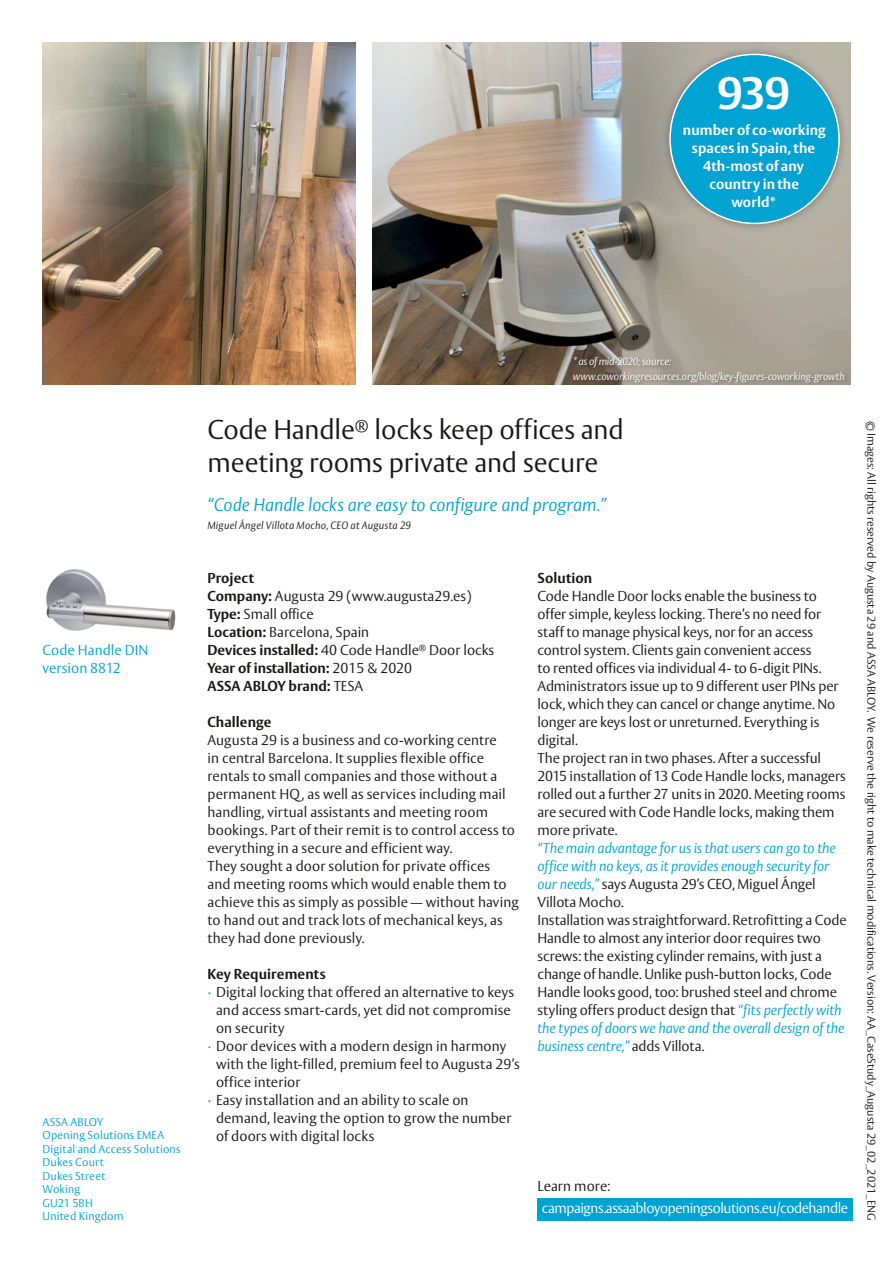
<style>
.page{position:relative;width:893px;height:1263px;background:#fff}
.page>*{position:absolute;margin:0;border:0;box-sizing:border-box;transform-origin:0 0}
.t1{font:700 45px "ASSA Vesta";color:#fff}
.t2{font:300 27px/33px "ASSA Vesta";letter-spacing:-.005em;color:#181716}
.t3{font:italic 300 18px "ASSA Vesta";letter-spacing:-.01em;color:#00a3d1}
.t4{font:300 14.25px/18px "ASSA Vesta";color:#181716}
.t5{font:700 14.25px/18px "ASSA Vesta";letter-spacing:.01em;color:#fff;text-align:center}
.t6{font:300 14.25px "ASSA Vesta";letter-spacing:-.03em;color:#fff}
.t7{font:700 14.25px "ASSA Vesta";letter-spacing:.01em;color:#181716}
.t8{font:300 14.25px/18px "ASSA Vesta";letter-spacing:.005em;color:#00a3d1}
.t9{font:300 11.25px "ASSA Vesta";color:#181716}
.t10{font:300 11.25px/13.5px "ASSA Vesta";letter-spacing:.015em;color:#00a3d1}
.t11{font:italic 300 10.5px/14.2px "ASSA Vesta";letter-spacing:-.015em;color:#fff}
.t12{font:italic 300 10.5px "ASSA Vesta";letter-spacing:.015em;color:#181716}
.s1{font-weight:700}
.s2{color:#00a3d1}
.s3{font-style:italic;color:#00a3d1}
</style>
<div class="page">
<img style="left:372px;top:43px;width:478px;height:342px">
<img style="left:46px;top:569px;width:130px;height:62px">
<div style="left:537px;top:1198px;width:316px;height:22px;background:#00a3d1"></div>
<div style="left:570px;top:355px;width:280px;height:32px;background:#181716;opacity:.4"></div>
<img style="left:43px;top:43px;width:312px;height:342px">
<div style="left:661px;top:45px;width:187px;height:187px;background:#181716;opacity:.35"></div>
<div style="left:670px;top:54px;width:169px;height:169px;background:#00a3d1;border-radius:50%"></div>
<h1 class="t1" style="left:717px;top:66px;width:75px">939</h1>
<p class="t5" style="left:683px;top:122px;width:144px">number of co-working spaces in Spain, the<br>4th-most of any country in the<br>world*</p>
<p class="t8" style="left:43px;top:641px;width:108px">Code Handle DIN version 8812</p>
<p class="t10" style="left:43px;top:1116px;width:140px">ASSA ABLOY<br>Opening Solutions EMEA<br>Digital and Access Solutions<br>Dukes Court<br>Dukes Street<br>Woking<br>GU21 5BH<br>United Kingdom</p>
<p class="t11" style="left:573px;top:355px;width:274px">* as of mid-2020; source: www.coworkingresources.org/blog/key-figures-coworking-growth</p>
<h2 class="t2" style="left:207px;top:414px;width:418px">Code Handle<sup>®</sup> locks keep offices and meeting rooms private and secure</h2>
<p class="t3" style="left:207px;top:493px;width:400px">“Code Handle locks are easy to configure and program.”</p>
<p class="t12" style="left:207px;top:519px;width:205px">Miguel Ángel Villota Mocho, CEO at Augusta 29</p>
<p class="t4" style="left:207px;top:569px;width:288px"><span class="s1">Project<br>Company:</span> Augusta 29 (www.augusta29.es)<br><span class="s1">Type:</span> Small office<br><span class="s1">Location:</span> Barcelona, Spain<br><span class="s1">Devices installed:</span> 40 Code Handle<sup>®</sup> Door locks<br><span class="s1">Year of installation:</span> 2015 &amp; 2020<br><span class="s1">ASSA ABLOY brand:</span> TESA</p>
<p class="t7" style="left:208px;top:713px;width:65px">Challenge</p>
<p class="t4" style="left:208px;top:731px;width:313px">Augusta 29 is a business and co-working centre<br>in central Barcelona. It supplies flexible office rentals to small companies and those without a permanent HQ, as well as services including mail handling, virtual assistants and meeting room bookings. Part of their remit is to control access to everything in a secure and efficient way.<br>They sought a door solution for private offices<br>and meeting rooms which would enable them to achieve this as simply as possible — without having to hand out and track lots of mechanical keys, as they had done previously.</p>
<p class="t7" style="left:208px;top:965px;width:120px">Key Requirements</p>
<p class="t4" style="left:208px;top:983px;width:308px"><span class="s2">∙</span> Digital locking that offered an alternative to keys</p>
<p class="t4" style="left:216px;top:1001px;width:296px">and access smart-cards, yet did not compromise</p>
<p class="t4" style="left:216px;top:1019px;width:70px">on security</p>
<p class="t4" style="left:208px;top:1037px;width:300px"><span class="s2">∙</span> Door devices with a modern design in harmony</p>
<p class="t4" style="left:216px;top:1055px;width:305px">with the light-filled, premium feel to Augusta 29’s</p>
<p class="t4" style="left:216px;top:1073px;width:86px">office interior</p>
<p class="t4" style="left:208px;top:1091px;width:263px"><span class="s2">∙</span> Easy installation and an ability to scale on</p>
<p class="t4" style="left:216px;top:1109px;width:297px">demand, leaving the option to grow the number</p>
<p class="t4" style="left:216px;top:1127px;width:160px">of doors with digital locks</p>
<p class="t7" style="left:537px;top:569px;width:56px">Solution</p>
<p class="t4" style="left:537px;top:587px;width:310px">Code Handle Door locks enable the business to offer simple, keyless locking. There’s no need for staff to manage physical keys, nor for an access control system. Clients gain convenient access<br>to rented offices via individual 4- to 6-digit PINs.<br>Administrators issue up to 9 different user PINs per lock, which they can cancel or change anytime. No longer are keys lost or unreturned. Everything is digital.<br>The project ran in two phases. After a successful 2015 installation of 13 Code Handle locks, managers rolled out a further 27 units in 2020. Meeting rooms are secured with Code Handle locks, making them more private.</p>
<p class="t4" style="left:537px;top:839px;width:311px"><span class="s3">“The main advantage for us is that users can go to the office with no keys, as it provides enough security for our needs,”</span> says Augusta 29’s CEO, Miguel Ángel Villota Mocho.<br>Installation was straightforward. Retrofitting a Code Handle to almost any interior door requires two screws: the existing cylinder remains, with just a change of handle. Unlike push-button locks, Code Handle looks good, too: brushed steel and chrome styling offers product design that <span class="s3">“fits perfectly with the types of doors we have and the overall design of the business centre,”</span> adds Villota.</p>
<p class="t4" style="left:537px;top:1177px;width:75px">Learn more:</p>
<p class="t6" style="left:542px;top:1199px;width:308px">campaigns.assaabloyopeningsolutions.eu/codehandle</p>
<p class="t9" style="left:878px;top:421px;width:801px;rotate:90deg">© Images: All rights reserved by Augusta 29 and ASSA ABLOY. We reserve the right to make technical modifications. Version: AA_CaseStudy_Augusta 29_02_2021_ENG</p>
</div>
